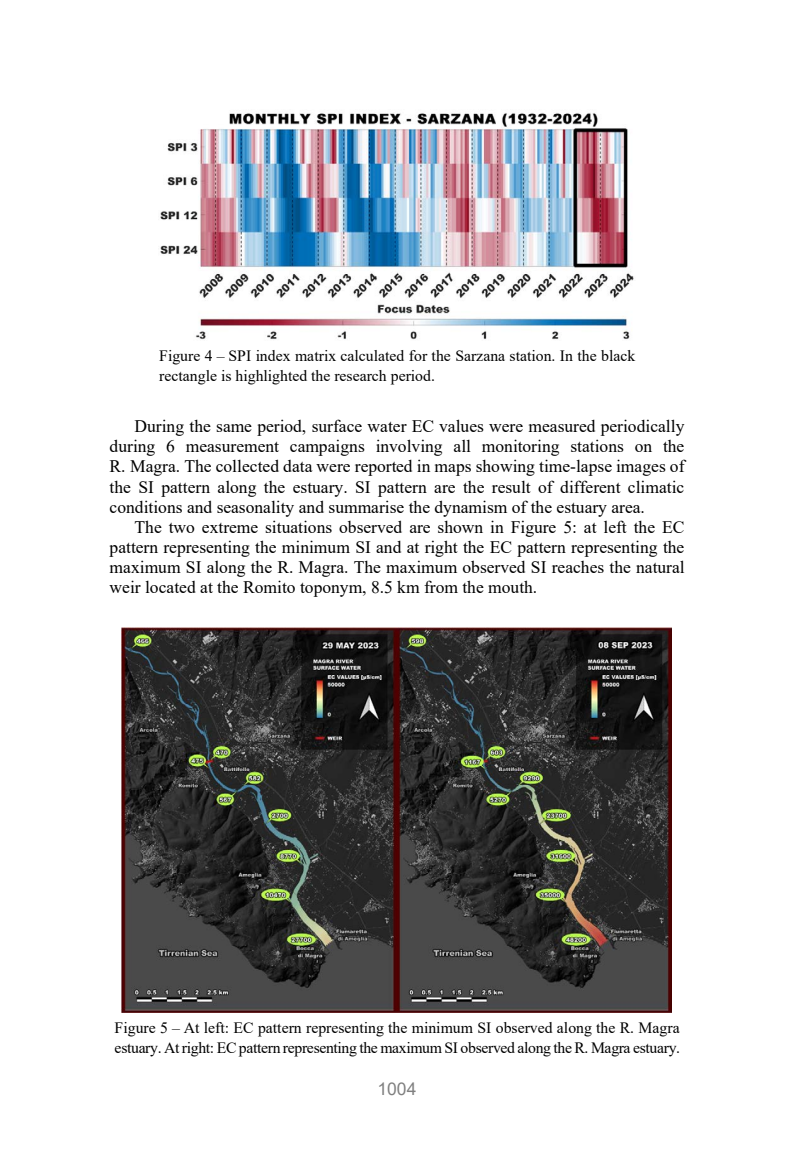
<style>
.page{position:relative;width:794px;height:1166px;background:#fff}
.page>*{position:absolute;margin:0;border:0;box-sizing:border-box;transform-origin:0 0}
.t1{font:17.5px/20.1px "Times New Roman";color:#000;text-align:justify}
.t2{font:17.5px "Arial";color:#808080}
.t3{font:15.75px/19.2px "Times New Roman";letter-spacing:-.02em;color:#000}
.t4{font:15.75px/19.2px "Times New Roman";color:#000}
</style>
<div class="page">
<img style="left:160px;top:113px;width:474px;height:227px">
<img style="left:121px;top:628px;width:551px;height:385px">
<p class="t4" style="left:159px;top:346px;width:477px">Figure 4 – SPI index matrix calculated for the Sarzana station. In the black rectangle is highlighted the research period.</p>
<p class="t1" style="left:110px;top:416px;width:576px;text-indent:25px">During the same period, surface water EC values were measured periodically during 6 measurement campaigns involving all monitoring stations on the R. Magra. The collected data were reported in maps showing time-lapse images of the SI pattern along the estuary. SI pattern are the result of different climatic conditions and seasonality and summarise the dynamism of the estuary area.</p>
<p class="t1" style="left:110px;top:516px;width:577px;text-indent:25px">The two extreme situations observed are shown in Figure 5: at left the EC pattern representing the minimum SI and at right the EC pattern representing the maximum SI along the R. Magra. The maximum observed SI reaches the natural weir located at the Romito toponym, 8.5 km from the mouth.</p>
<p class="t3" style="left:115px;top:1018px;width:567px">Figure 5 – At left: EC pattern representing the minimum SI observed along the R. Magra estuary. At right: EC pattern representing the maximum SI observed along the R. Magra estuary.</p>
<p class="t2" style="left:377px;top:1077px;width:41px">1004</p>
</div>
